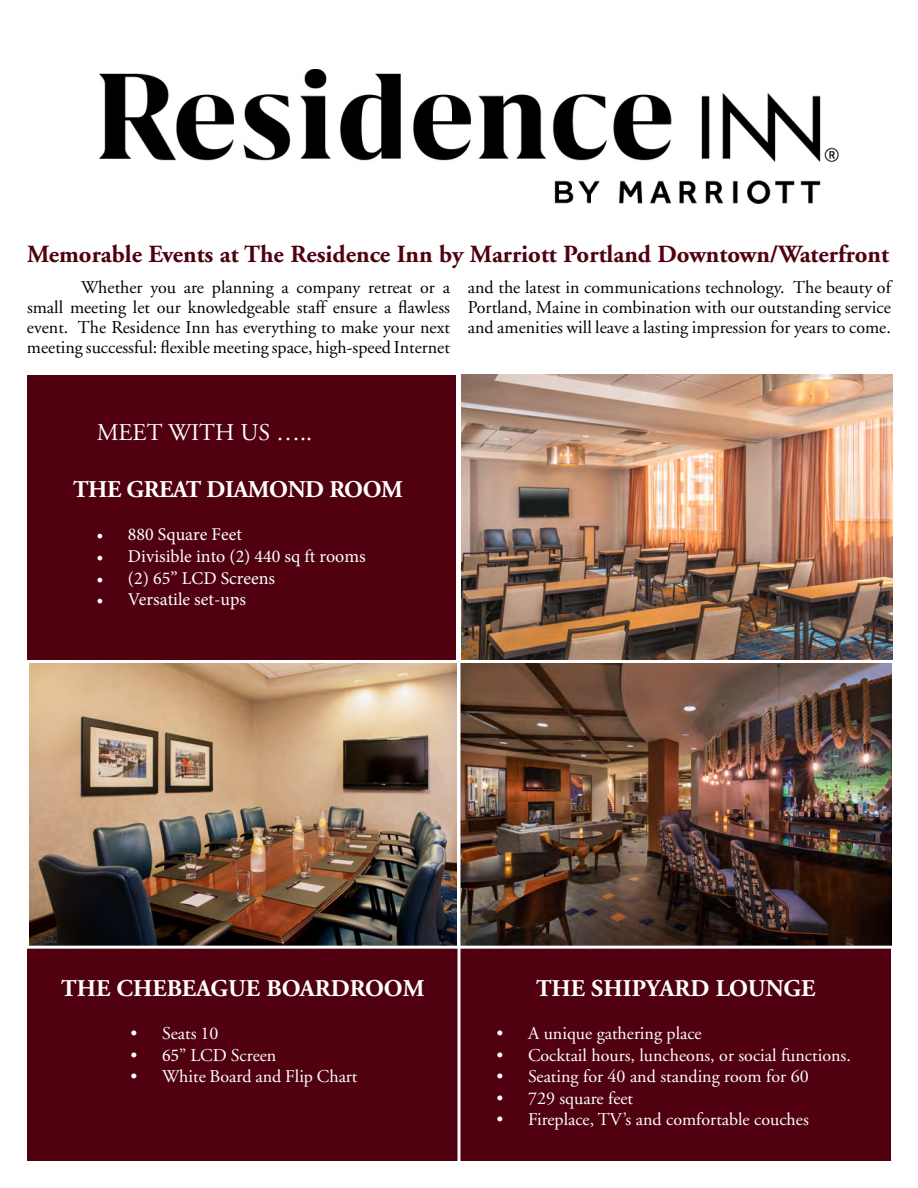
<style>
.page{position:relative;width:918px;height:1188px;background:#fff}
.page>*{position:absolute;margin:0;border:0;box-sizing:border-box;transform-origin:0 0}
.t1{font:700 24.6px "Adobe Garamond";color:#50000f}
.t2{font:700 24px "Adobe Garamond";color:#fff}
.t3{font:700 24px "Adobe Garamond";letter-spacing:-.02em;color:#fff}
.t4{font:24px "Adobe Garamond";color:#fff}
.t5{font:18px/20.2px "Adobe Garamond";color:#000;text-align:justify}
.t6{font:18px "Adobe Garamond";color:#fff}
.t7{font:18px "Minion Pro";color:#fff}
.s1{font-family:"Minion Pro"}
</style>
<div class="page">
<div style="left:27px;top:947px;width:864px;height:214px;background:#50000f"></div>
<div style="left:27px;top:375px;width:428px;height:286px;background:#50000f"></div>
<img style="left:462px;top:375px;width:430px;height:285px">
<img style="left:460px;top:663px;width:431px;height:283px">
<img style="left:30px;top:663px;width:426px;height:283px">
<hr style="left:24px;top:660px;width:878px;height:3px;background:#fff">
<hr style="left:458px;top:662px;width:2px;height:509px;background:#fff">
<hr style="left:20px;top:946px;width:878px;height:3px;background:#fff">
<img style="left:99px;top:69px;width:739px;height:134px">
<h1 class="t1" style="left:27px;top:241px;width:864px">Memorable Events at The Residence Inn by Marriott Portland Downtown/Waterfront</h1>
<p class="t5" style="left:27px;top:277px;width:425px;text-indent:54px">Whether you are planning a company retreat or a small meeting let our knowledgeable staff ensure a flawless event. The Residence Inn has everything to make your next meeting successful: flexible meeting space, high-speed Internet</p>
<p class="t5" style="left:468px;top:277px;width:425px">and the latest in communications technology. The beauty of Portland, Maine in combination with our outstanding service and amenities will leave a lasting impression for years to come.</p>
<h2 class="t4" style="left:97px;top:419px;width:217px">MEET WITH US …..</h2>
<h2 class="t3" style="left:73px;top:477px;width:331px">THE GREAT DIAMOND ROOM</h2>
<p class="t7" style="left:96px;top:523px;width:147px">• 880 Square Feet</p>
<p class="t7" style="left:96px;top:544px;width:271px">• Divisible into (2) 440 sq ft rooms</p>
<p class="t7" style="left:96px;top:566px;width:180px">• (2) 65” LCD Screens</p>
<p class="t7" style="left:96px;top:587px;width:151px">• Versatile set-ups</p>
<h2 class="t2" style="left:61px;top:975px;width:365px">THE CHEBEAGUE BOARDROOM</h2>
<p class="t6" style="left:131px;top:1024px;width:89px">• Seats 10</p>
<p class="t6" style="left:131px;top:1046px;width:147px">• <span class="s1">65</span>” LCD Screen</p>
<p class="t6" style="left:131px;top:1067px;width:228px">• White Board and Flip Chart</p>
<h2 class="t2" style="left:536px;top:975px;width:281px">THE SHIPYARD LOUNGE</h2>
<p class="t6" style="left:496px;top:1024px;width:207px">• A unique gathering place</p>
<p class="t6" style="left:496px;top:1045px;width:356px">• Cocktail hours, luncheons, or social functions.</p>
<p class="t6" style="left:496px;top:1067px;width:314px">• Seating for 40 and standing room for 60</p>
<p class="t6" style="left:496px;top:1088px;width:138px">• 729 square feet</p>
<p class="t6" style="left:496px;top:1110px;width:314px">• Fireplace, TV’s and comfortable couches</p>
</div>
